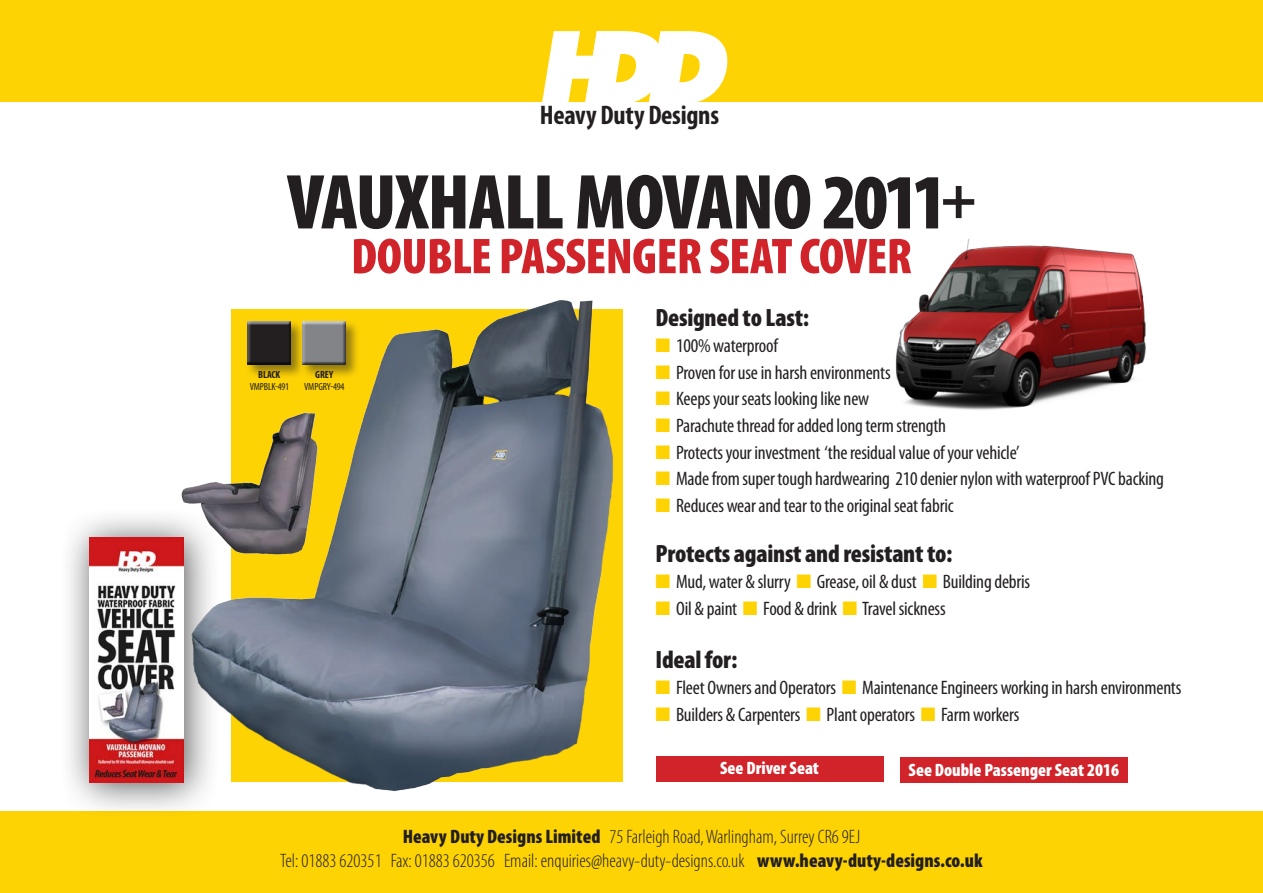
<style>
.page{position:relative;width:1263px;height:893px;background:#fff}
.page>*{position:absolute;margin:0;border:0;box-sizing:border-box;transform-origin:0 0}
.t1{font:900 condensed 78.6px "Myriad Pro";letter-spacing:-.02em;color:#231f20}
.t2{font:900 condensed 50.7px "Myriad Pro";letter-spacing:-.01em;color:#d1232a}
.t3{font:700 condensed 27px "Myriad Pro";letter-spacing:-.01em;color:#231f20}
.t4{font:900 condensed 25.05px "Myriad Pro";letter-spacing:-.01em;color:#231f20}
.t5{font:condensed 19.5px "Myriad Pro";letter-spacing:-.01em;color:#231f20}
.t6{font:300 condensed 19.5px/24px "Myriad Pro";color:#231f20;text-align:center}
.t7{font:900 condensed 18px "Myriad Pro";color:#fff}
.t8{font:condensed 10.35px "Myriad Pro";letter-spacing:-.015em;color:#231f20}
.t9{font:700 condensed 10.35px "Myriad Pro";letter-spacing:-.01em;color:#231f20}
.s1{font-size:60.3px}
.s2{color:#fed304}
.s3{font-weight:900}
</style>
<div class="page">
<div style="left:0;top:0;width:1263px;height:102px;background:#fed304"></div>
<div style="left:0;top:811px;width:1263px;height:82px;background:#fed304"></div>
<svg style="left:542px;top:31px;width:186px;height:71px"></svg>
<div style="left:656px;top:757px;width:227px;height:25px;background:#d1232a"></div>
<div style="left:59px;top:506px;width:161px;height:313px;background:#231f20;opacity:.76"></div>
<img style="left:89px;top:537px;width:95px;height:245px">
<img style="left:188px;top:300px;width:476px;height:519px">
<img style="left:167px;top:387px;width:161px;height:177px">
<img style="left:895px;top:238px;width:251px;height:172px">
<div style="left:900px;top:757px;width:227px;height:25px;background:#d1232a"></div>
<h3 class="t3" style="left:540px;top:100px;width:181px">Heavy Duty Designs</h3>
<h1 class="t1" style="left:287px;top:158px;width:691px">VAUXHALL MOVANO 2011<span class="s1">+</span></h1>
<p class="t9" style="left:258px;top:369px;width:24px">BLACK</p>
<p class="t8" style="left:250px;top:381px;width:41px">VMPBLK-491</p>
<h2 class="t2" style="left:351px;top:228px;width:562px">DOUBLE PASSENGER SEAT COVER</h2>
<p class="t9" style="left:315px;top:369px;width:19px">GREY</p>
<p class="t8" style="left:304px;top:381px;width:42px">VMPGRY-494</p>
<p class="t4" style="left:656px;top:304px;width:155px">Designed to Last:</p>
<p class="t5" style="left:656px;top:335px;width:124px"><span class="s2">■</span> 100% waterproof</p>
<p class="t5" style="left:656px;top:362px;width:237px"><span class="s2">■</span> Proven for use in harsh environments</p>
<p class="t5" style="left:656px;top:388px;width:215px"><span class="s2">■</span> Keeps your seats looking like new</p>
<p class="t5" style="left:656px;top:415px;width:292px"><span class="s2">■</span> Parachute thread for added long term strength</p>
<p class="t5" style="left:656px;top:441px;width:366px"><span class="s2">■</span> Protects your investment ‘the residual value of your vehicle’</p>
<p class="t5" style="left:656px;top:468px;width:510px"><span class="s2">■</span> Made from super tough hardwearing 210 denier nylon with waterproof PVC backing</p>
<p class="t5" style="left:656px;top:494px;width:299px"><span class="s2">■</span> Reduces wear and tear to the original seat fabric</p>
<p class="t4" style="left:656px;top:539px;width:298px">Protects against and resistant to:</p>
<p class="t5" style="left:656px;top:571px;width:376px"><span class="s2">■</span> Mud, water &amp; slurry <span class="s2">■</span> Grease, oil &amp; dust <span class="s2">■</span> Building debris</p>
<p class="t5" style="left:656px;top:598px;width:292px"><span class="s2">■</span> Oil &amp; paint <span class="s2">■</span> Food &amp; drink <span class="s2">■</span> Travel sickness</p>
<p class="t4" style="left:656px;top:645px;width:83px">Ideal for:</p>
<p class="t5" style="left:656px;top:677px;width:527px"><span class="s2">■</span> Fleet Owners and Operators <span class="s2">■</span> Maintenance Engineers working in harsh environments</p>
<p class="t5" style="left:656px;top:704px;width:365px"><span class="s2">■</span> Builders &amp; Carpenters <span class="s2">■</span> Plant operators <span class="s2">■</span> Farm workers</p>
<p class="t7" style="left:720px;top:758px;width:100px">See Driver Seat</p>
<p class="t7" style="left:908px;top:759px;width:212px">See Double Passenger Seat 2016</p>
<p class="t6" style="left:280px;top:825px;width:704px"><span class="s3">Heavy Duty Designs Limited</span> 75 Farleigh Road, Warlingham, Surrey CR6 9EJ<br>Tel: 01883 620351 Fax: 01883 620356 Email: enquiries@heavy-duty-designs.co.uk <span class="s3">www.heavy-duty-designs.co.uk</span></p>
</div>
